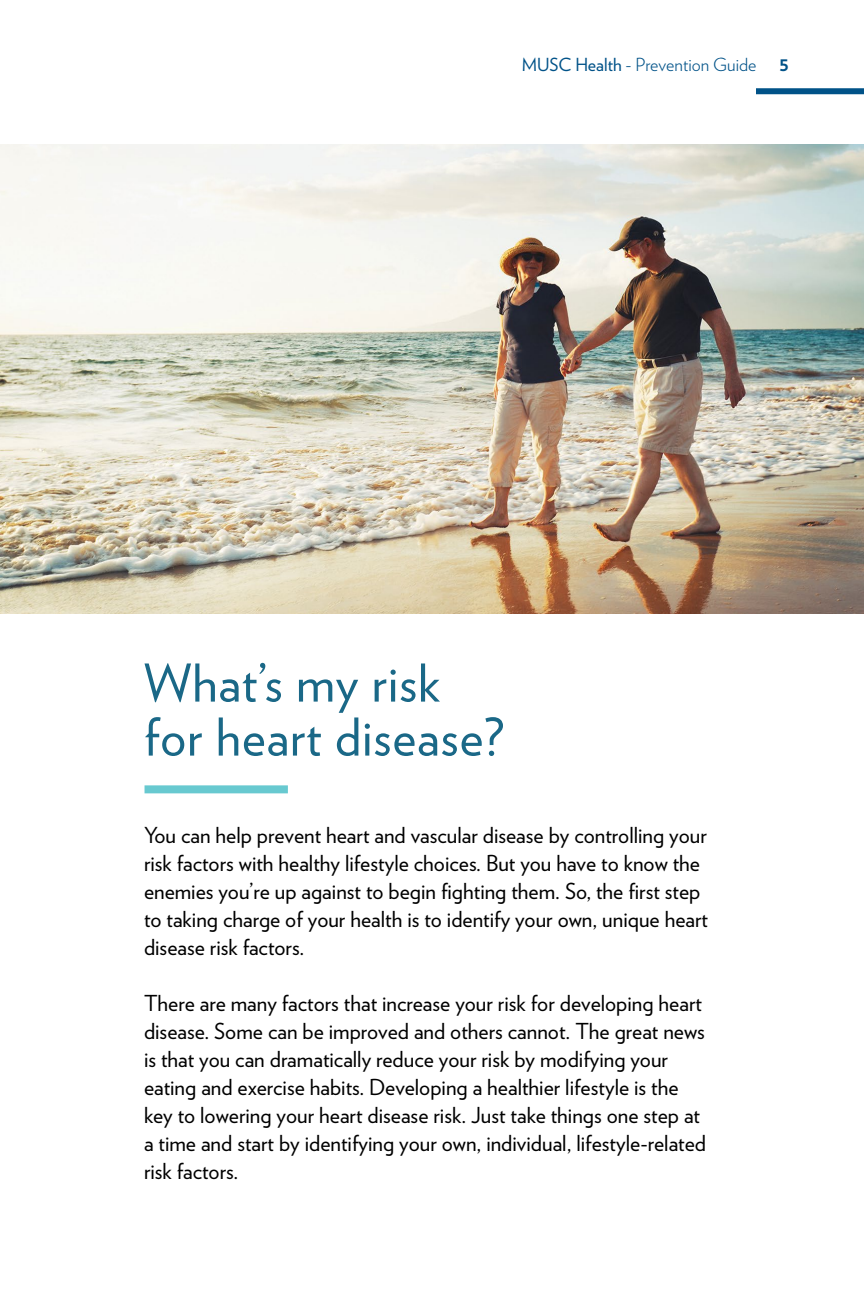
<style>
.page{position:relative;width:864px;height:1296px;background:#fff}
.page>*{position:absolute;margin:0;border:0;box-sizing:border-box;transform-origin:0 0}
.t1{font:52px "Verlag";letter-spacing:.015em;color:#1a6887}
.t2{font:22px/28px "Verlag";color:#000}
.t3{font:300 18px "Verlag";color:#005288}
.s1{font-weight:400}
.s2{font-weight:700;font-size:20px}
</style>
<div class="page">
<div style="left:756px;top:88px;width:108px;height:6px;background:#005288"></div>
<div style="left:145px;top:785px;width:143px;height:8px;background:#68c9d0"></div>
<img style="left:0;top:144px;width:864px;height:470px">
<p class="t3" style="left:522px;top:52px;width:269px"><span class="s1">MUSC Health</span> - Prevention Guide <span class="s2">5</span></p>
<p class="t1" style="left:144px;top:644px;width:298px">What’s my risk</p>
<p class="t1" style="left:144px;top:698px;width:362px">for heart disease?</p>
<p class="t2" style="left:144px;top:820px;width:566px">You can help prevent heart and vascular disease by controlling your risk factors with healthy lifestyle choices. But you have to know the enemies you’re up against to begin fighting them. So, the first step to taking charge of your health is to identify your own, unique heart disease risk factors.</p>
<p class="t2" style="left:144px;top:988px;width:564px">There are many factors that increase your risk for developing heart disease. Some can be improved and others cannot. The great news is that you can dramatically reduce your risk by modifying your eating and exercise habits. Developing a healthier lifestyle is the key to lowering your heart disease risk. Just take things one step at a time and start by identifying your own, individual, lifestyle-related risk factors.</p>
</div>
